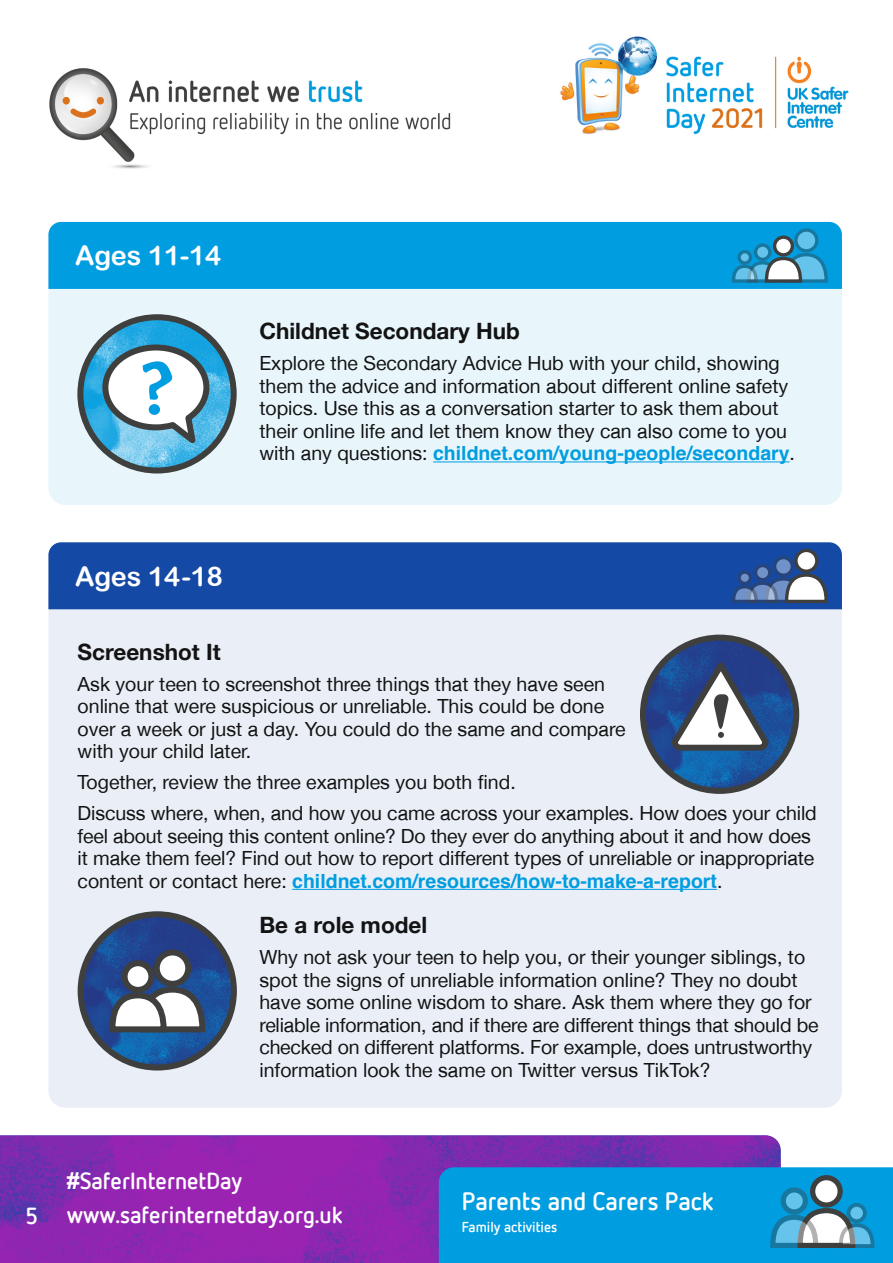
<style>
.page{position:relative;width:893px;height:1263px;background:#fff}
.page>*{position:absolute;margin:0;border:0;box-sizing:border-box;transform-origin:0 0}
.Header_black{font:27px "Arial Rounded MT Bold";color:#fff}
.t1{font:700 25.2px "Netto OT";color:#fff}
.t2{font:700 23.25px/34.2px "Netto OT";color:#fff}
.Small_header_black{font:700 22.5px "Helvetica Neue";color:#131313}
.Body_copy{font:19.5px/22.5px "Helvetica Neue LT Arabic";color:#131313}
.t3{font:700 14.4px "Netto OT";color:#fff}
.s1{font-family:"Helvetica";font-weight:700;color:#009de0}
.s2{font-family:"Arial"}
</style>
<div class="page">
<img style="left:0;top:1135px;width:781px;height:128px">
<svg style="left:439px;top:1167px;width:454px;height:96px"></svg>
<img style="left:49px;top:68px;width:402px;height:101px">
<img style="left:560px;top:36px;width:289px;height:99px">
<div style="left:48px;top:255px;width:794px;height:250px;background:#e8f6fc;border-radius:17px"></div>
<div style="left:48px;top:222px;width:794px;height:67px;background:#009de0"></div>
<hr style="left:433px;top:461px;width:357px;height:1px;background:#009de0">
<div style="left:48px;top:575px;width:794px;height:533px;background:#eaeff7;border-radius:17px"></div>
<div style="left:48px;top:542px;width:794px;height:67px;background:#1549a6"></div>
<hr style="left:292px;top:889px;width:425px;height:1px;background:#009de0">
<svg style="left:796px;top:230px;width:21px;height:21px"></svg>
<div style="left:794px;top:228px;width:24px;height:24px;border:3px solid #3f3f3e;border-radius:50%"></div>
<svg style="left:755px;top:245px;width:15px;height:14px"></svg>
<div style="left:754px;top:243px;width:17px;height:18px;border:3px solid #3f3f3e;border-radius:50%"></div>
<div style="left:737px;top:250px;width:15px;height:15px;border:3px solid #3f3f3e;border-radius:50%"></div>
<svg style="left:775px;top:237px;width:17px;height:18px"></svg>
<div style="left:773px;top:235px;width:21px;height:21px;border:3px solid #3f3f3e;border-radius:50%"></div>
<svg style="left:730px;top:251px;width:99px;height:33px"></svg>
<svg style="left:775px;top:557px;width:17px;height:18px"></svg>
<div style="left:773px;top:556px;width:21px;height:21px;border:3px solid #3f3f3e;border-radius:50%"></div>
<svg style="left:755px;top:565px;width:15px;height:15px"></svg>
<div style="left:754px;top:564px;width:17px;height:17px;border:3px solid #3f3f3e;border-radius:50%"></div>
<div style="left:737px;top:570px;width:15px;height:15px;border:3px solid #3f3f3e;border-radius:50%"></div>
<svg style="left:796px;top:550px;width:21px;height:21px"></svg>
<div style="left:794px;top:549px;width:24px;height:24px;border:3px solid #3f3f3e;border-radius:50%"></div>
<svg style="left:730px;top:572px;width:99px;height:33px"></svg>
<img style="left:80px;top:317px;width:154px;height:153px;border-radius:77px">
<div style="left:77px;top:314px;width:160px;height:159px;border:6px solid #3f3f3e;border-radius:50%"></div>
<svg style="left:99px;top:341px;width:113px;height:114px"></svg>
<div style="left:149px;top:404px;width:11px;height:11px;background:#009de0;border-radius:50%"></div>
<img style="left:643px;top:638px;width:153px;height:153px;border-radius:77px">
<div style="left:640px;top:635px;width:159px;height:159px;border:6px solid #3f3f3e;border-radius:50%"></div>
<svg style="left:666px;top:654px;width:105px;height:100px"></svg>
<img style="left:81px;top:914px;width:153px;height:153px;border-radius:77px">
<div style="left:78px;top:911px;width:159px;height:159px;border:6px solid #3f3f3e;border-radius:50%"></div>
<svg style="left:157px;top:952px;width:31px;height:32px"></svg>
<div style="left:154px;top:949px;width:37px;height:38px;border:6px solid #3f3f3e;border-radius:50%"></div>
<svg style="left:106px;top:983px;width:102px;height:52px"></svg>
<div style="left:125px;top:963px;width:26px;height:27px;background:#fff;border-radius:50%"></div>
<div style="left:122px;top:960px;width:32px;height:33px;border:6px solid #3f3f3e;border-radius:50%"></div>
<h2 class="Header_black" style="left:75px;top:240px;width:148px">Ages 11-14</h2>
<h3 class="Small_header_black" style="left:259px;top:317px;width:262px">Childnet Secondary Hub</h3>
<p class="Body_copy" style="left:259px;top:352px;width:537px">Explore the Secondary Advice Hub with your child, showing them the advice and information about different online safety topics. Use this as a conversation starter to ask them about their online life and let them know they can also come to you with any questions: <span class="s1">childnet.com/young-people/secondary</span>.</p>
<h2 class="Header_black" style="left:75px;top:560px;width:149px">Ages 14-18</h2>
<h3 class="Small_header_black" style="left:78px;top:638px;width:144px">Screenshot It</h3>
<p class="Body_copy" style="left:78px;top:673px;width:549px">Ask your teen to screenshot three things that they have seen online that were suspicious or unreliable. This could be done over a week or just a day. You could do the same and compare with your child later.</p>
<p class="Body_copy" style="left:78px;top:771px;width:440px">Together, review the three examples you both find.</p>
<p class="Body_copy" style="left:78px;top:802px;width:741px">Discuss where, when, and how you came across your examples. How does your child feel about seeing this content online? Do they ever do anything about it and how does it make them feel? Find out how to report different types of unreliable or inappropriate content or contact here: <span class="s1">childnet.com/resources/how-to-make-a-report</span>.</p>
<h3 class="Small_header_black" style="left:259px;top:911px;width:169px">Be a role model</h3>
<p class="Body_copy" style="left:259px;top:946px;width:561px">Why not ask your teen to help you, or their younger siblings, to spot the signs of unreliable information online? They no doubt have some online wisdom to share. Ask them where they go for reliable information, and if there are different things that should be checked on different platforms. For example, does untrustworthy information look the same on Twitter versus TikTok?</p>
<p class="t2" style="left:26px;top:1198px;width:14px">5</p>
<p class="t2" style="left:67px;top:1164px;width:277px"><span class="s2">#</span>SaferInternetDay www.saferinternetday.org.uk</p>
<p class="t1" style="left:462px;top:1186px;width:253px">Parents and Carers Pack</p>
<p class="t3" style="left:462px;top:1219px;width:97px">Family activities</p>
</div>
